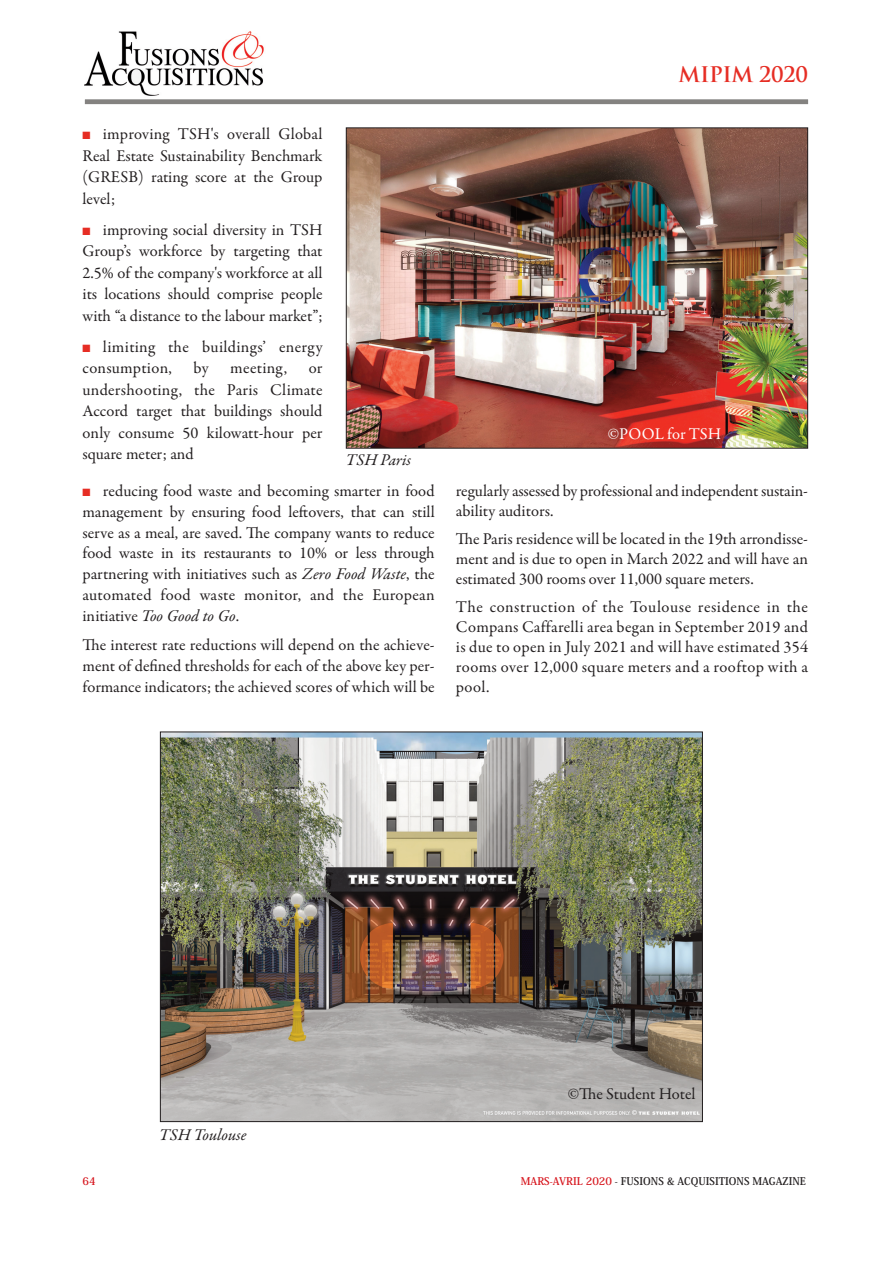
<style>
.page{position:relative;width:893px;height:1263px;background:#fff}
.page>*{position:absolute;margin:0;border:0;box-sizing:border-box;transform-origin:0 0}
.t1{font:700 21px "Trajan Pro";letter-spacing:-.02em;color:#e62d24}
.t2{font:16.5px/21.5px "Garamond Premr Pro";color:#231f20;text-align:justify}
.t3{font:16.5px/21.5px "Garamond Premr Pro";letter-spacing:.02em;color:#231f20}
.t4{font:italic 16.5px "Garamond Premr Pro";color:#231f20}
.t5{font:16.5px "Garamond Premr Pro";letter-spacing:.01em;color:#fff}
.t6{font:700 10.5px "Koz Min Pro";color:#231f20}
.t7{font:700 10.5px "Koz Min Pro";color:#d7171f}
.s1{color:#e62d24}
.s2{font-style:italic}
.s3{color:#d7171f}
</style>
<div class="page">
<img style="left:85px;top:31px;width:180px;height:69px">
<hr style="left:85px;top:100px;width:723px;height:4px;background:#848280">
<img style="left:348px;top:129px;width:458px;height:317px">
<div style="left:346px;top:127px;width:462px;height:321px;border:1px solid #231f20"></div>
<img style="left:162px;top:733px;width:539px;height:387px">
<p class="t2" style="left:83px;top:125px;width:241px"><span class="s1">■</span> improving TSH's overall Global Real Estate Sustainability Benchmark (GRESB) rating score at the Group level;</p>
<p class="t2" style="left:83px;top:220px;width:241px"><span class="s1">■</span> improving social diversity in TSH Group’s workforce by targeting that 2.5% of the company's workforce at all its locations should comprise people with “a distance to the labour market”;</p>
<p class="t3" style="left:83px;top:337px;width:241px"><span class="s1">■</span> limiting the buildings’ energy consumption,</p>
<p class="t2" style="left:193px;top:359px;width:17px">by</p>
<p class="t2" style="left:230px;top:359px;width:58px">meeting,</p>
<p class="t2" style="left:83px;top:359px;width:241px;text-indent:226px">or undershooting, the Paris Climate Accord target that buildings should only consume 50 kilowatt-hour per square meter; and</p>
<p class="t4" style="left:346px;top:453px;width:67px">TSH Paris</p>
<p class="t2" style="left:83px;top:482px;width:354px;line-height:20.9px"><span class="s1">■</span> reducing food waste and becoming smarter in food management by ensuring food leftovers, that can still serve as a meal, are saved. The company wants to reduce food waste in its restaurants to 10% or less through partnering with initiatives such as <span class="s2">Zero Food Waste</span>, the automated food waste monitor, and the European initiative <span class="s2">Too Good to Go</span>.</p>
<p class="t2" style="left:83px;top:636px;width:354px;line-height:20.7px">The interest rate reductions will depend on the achieve&shy;ment of defined thresholds for each of the above key per&shy;formance indicators; the achieved scores of which will be</p>
<p class="t1" style="left:678px;top:63px;width:131px">MIPIM 2020</p>
<p class="t5" style="left:607px;top:427px;width:115px">©POOL for TSH</p>
<p class="t2" style="left:456px;top:482px;width:353px;line-height:19.8px">regularly assessed by professional and independent sustain&shy;ability auditors.</p>
<p class="t2" style="left:456px;top:530px;width:354px;line-height:19.8px">The Paris residence will be located in the 19th arrondisse&shy;ment and is due to open in March 2022 and will have an estimated 300 rooms over 11,000 square meters.</p>
<p class="t2" style="left:456px;top:599px;width:354px;line-height:19.8px">The construction of the Toulouse residence in the Compans Caffarelli area began in September 2019 and is due to open in July 2021 and will have estimated 354 rooms over 12,000 square meters and a rooftop with a pool.</p>
<p class="t4" style="left:159px;top:1127px;width:89px">TSH Toulouse</p>
<p class="t2" style="left:568px;top:1085px;width:129px">©The Student Hotel</p>
<p class="t7" style="left:83px;top:1176px;width:15px">64</p>
<p class="t6" style="left:521px;top:1176px;width:287px"><span class="s3">MARS-AVRIL 2020</span> - FUSIONS &amp; ACQUISITIONS MAGAZINE</p>
</div>
